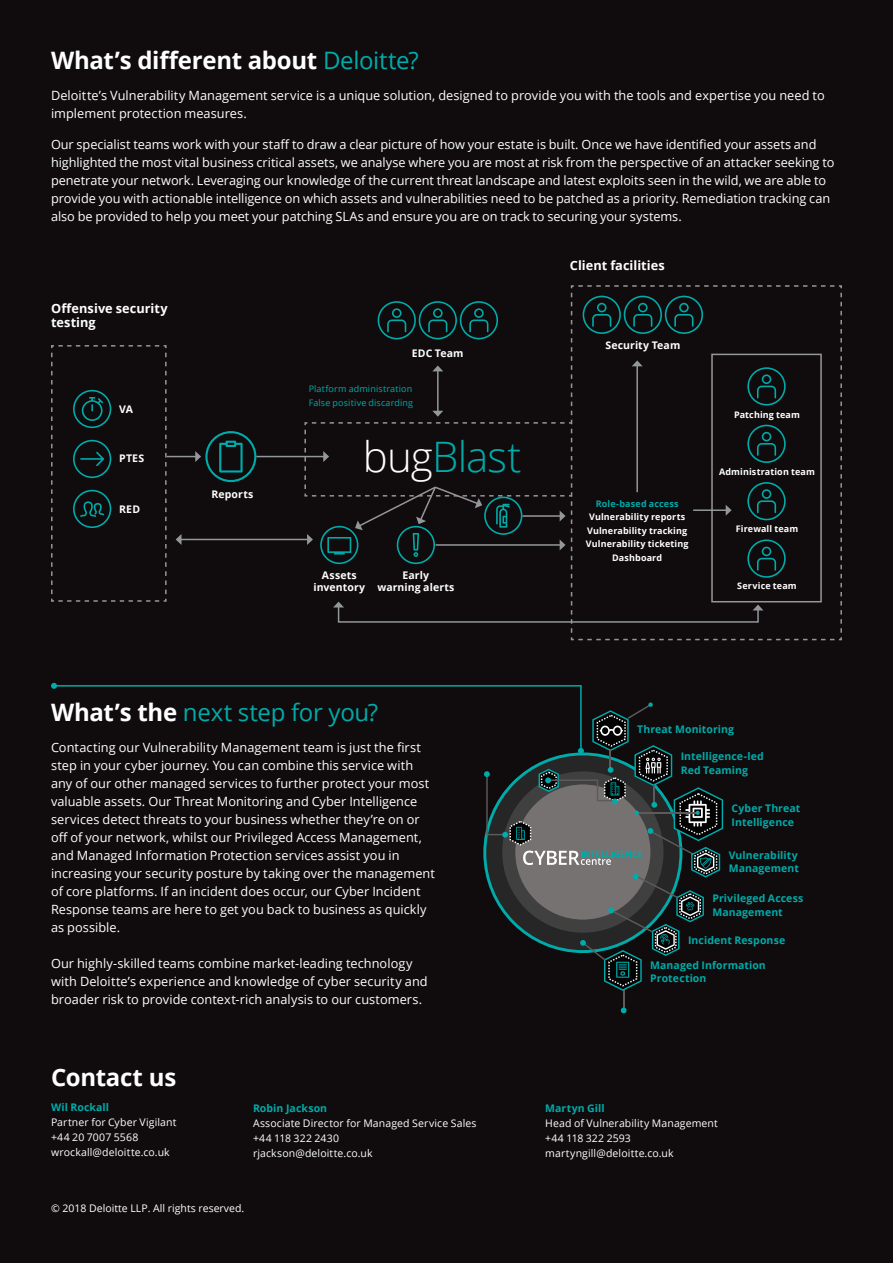
<style>
.page{position:relative;width:893px;height:1263px;background:#100c0d}
.page>*{position:absolute;margin:0;border:0;box-sizing:border-box;transform-origin:0 0}
.Body_copy__8_5_12pt{font:300 42px "Open Sans";letter-spacing:-.02em;color:#00abaa}
.Body_copy__8_5_12pt-2{font:700 24px "Open Sans";letter-spacing:-.015em;color:#fff}
.Body_copy__8_5_12pt-3{font:24px "Open Sans";letter-spacing:-.015em;color:#00abaa}
.Body_copy__8_5_12pt-4{font:12.75px/18px "Open Sans";color:#fff}
.Smaller_Text{font:700 12.75px/14.2px "Open Sans";color:#fff}
.Body_copy__8_5_12pt-5{font:10.5px/15px "Open Sans";letter-spacing:.01em;color:#fff}
.Body_copy__8_5_12pt-6{font:700 10.5px/13.5px "Open Sans";letter-spacing:.01em;color:#00abaa}
.Smaller_Text-2{font:700 10.5px/12px "Open Sans";letter-spacing:.01em;color:#fff;text-align:center}
.Boilerplate_White_Te{font:10.5px "Open Sans";color:#fff}
.Smaller_Text-3{font:700 9px/13.5px "Open Sans";letter-spacing:.015em;color:#fff;text-align:center}
.Smaller_Text-4{font:9px "Open Sans";letter-spacing:.015em;color:#00abaa}
.s1{font-weight:400;color:#00abaa}
.s2{color:#fff}
.s3{color:#00abaa}
.s4{font-weight:700;color:#fff}
</style>
<div class="page">
<hr style="left:256px;top:456px;width:68px;height:1px;background:#94979a">
<hr style="left:181px;top:539px;width:127px;height:1px;background:#94979a">
<svg style="left:51px;top:345px;width:205px;height:257px"></svg>
<svg style="left:304px;top:285px;width:538px;height:355px"></svg>
<div style="left:711px;top:354px;width:111px;height:248px;border:2px solid #94979a"></div>
<svg style="left:51px;top:683px;width:672px;height:330px"></svg>
<p class="Body_copy__8_5_12pt-2" style="left:51px;top:44px;width:369px">What’s different about <span class="s1">Deloitte?</span></p>
<p class="Body_copy__8_5_12pt-4" style="left:51px;top:86px;width:775px">Deloitte’s Vulnerability Management service is a unique solution, designed to provide you with the tools and expertise you need to implement protection measures.</p>
<p class="Body_copy__8_5_12pt-4" style="left:51px;top:135px;width:785px">Our specialist teams work with your staff to draw a clear picture of how your estate is built. Once we have identified your assets and highlighted the most vital business critical assets, we analyse where you are most at risk from the perspective of an attacker seeking to penetrate your network. Leveraging our knowledge of the current threat landscape and latest exploits seen in the wild, we are able to provide you with actionable intelligence on which assets and vulnerabilities need to be patched as a priority. Remediation tracking can also be provided to help you meet your patching SLAs and ensure you are on track to securing your systems.</p>
<p class="Smaller_Text" style="left:51px;top:301px;width:118px">Offensive security testing</p>
<p class="Smaller_Text-2" style="left:119px;top:403px;width:15px">VA</p>
<p class="Smaller_Text-2" style="left:119px;top:452px;width:27px">PTES</p>
<p class="Smaller_Text-2" style="left:119px;top:502px;width:23px">RED</p>
<p class="Smaller_Text-2" style="left:212px;top:488px;width:43px">Reports</p>
<p class="Smaller_Text-2" style="left:412px;top:347px;width:53px">EDC Team</p>
<p class="Smaller_Text-4" style="left:309px;top:383px;width:105px">Platform administration</p>
<p class="Smaller_Text-4" style="left:309px;top:397px;width:106px">False positive discarding</p>
<p class="Body_copy__8_5_12pt" style="left:363px;top:428px;width:160px"><span class="s2">bug</span>Blast</p>
<p class="Smaller_Text-2" style="left:313px;top:569px;width:53px">Assets inventory</p>
<p class="Smaller_Text-2" style="left:377px;top:569px;width:79px">Early<br>warning alerts</p>
<p class="Smaller_Text" style="left:570px;top:258px;width:96px">Client facilities</p>
<p class="Smaller_Text-2" style="left:605px;top:339px;width:76px">Security Team</p>
<p class="Smaller_Text-3" style="left:589px;top:496px;width:98px"><span class="s3">Role‑based access<br></span>Vulnerability reports</p>
<p class="Smaller_Text-3" style="left:587px;top:523px;width:102px">Vulnerability tracking</p>
<p class="Smaller_Text-3" style="left:586px;top:537px;width:104px">Vulnerability ticketing</p>
<p class="Smaller_Text-3" style="left:612px;top:550px;width:52px">Dashboard</p>
<p class="Smaller_Text-3" style="left:734px;top:408px;width:68px">Patching team</p>
<p class="Smaller_Text-3" style="left:719px;top:465px;width:97px">Administration team</p>
<p class="Smaller_Text-3" style="left:736px;top:522px;width:64px">Firewall team</p>
<p class="Smaller_Text-3" style="left:737px;top:578px;width:61px">Service team</p>
<p class="Body_copy__8_5_12pt-3" style="left:51px;top:696px;width:329px"><span class="s4">What’s the</span> next step for you?</p>
<p class="Body_copy__8_5_12pt-4" style="left:51px;top:738px;width:385px">Contacting our Vulnerability Management team is just the first step in your cyber journey. You can combine this service with any of our other managed services to further protect your most valuable assets. Our Threat Monitoring and Cyber Intelligence services detect threats to your business whether they’re on or off of your network, whilst our Privileged Access Management, and Managed Information Protection services assist you in increasing your security posture by taking over the management of core platforms. If an incident does occur, our Cyber Incident Response teams are here to get you back to business as quickly as possible.</p>
<p class="Body_copy__8_5_12pt-4" style="left:51px;top:954px;width:378px">Our highly‑skilled teams combine market‑leading technology with Deloitte’s experience and knowledge of cyber security and broader risk to provide context‑rich analysis to our customers.</p>
<p class="Body_copy__8_5_12pt-2" style="left:51px;top:1060px;width:127px">Contact us</p>
<p class="Body_copy__8_5_12pt-6" style="left:51px;top:1100px;width:60px">Wil Rockall</p>
<p class="Body_copy__8_5_12pt-5" style="left:51px;top:1115px;width:127px">Partner for Cyber Vigilant +44 20 7007 5568 wrockall@deloitte.co.uk</p>
<p class="Body_copy__8_5_12pt-6" style="left:253px;top:1101px;width:76px">Robin Jackson</p>
<p class="Body_copy__8_5_12pt-5" style="left:253px;top:1115px;width:225px">Associate Director for Managed Service Sales +44 118 322 2430<br>rjackson@deloitte.co.uk</p>
<p class="Boilerplate_White_Te" style="left:51px;top:1201px;width:195px">© 2018 Deloitte LLP. All rights reserved.</p>
<p class="Body_copy__8_5_12pt-6" style="left:637px;top:722px;width:99px">Threat Monitoring</p>
<p class="Body_copy__8_5_12pt-6" style="left:681px;top:749px;width:85px">Intelligence‑led<br>Red Teaming</p>
<p class="Body_copy__8_5_12pt-6" style="left:732px;top:801px;width:70px">Cyber Threat<br>Intelligence</p>
<p class="Body_copy__8_5_12pt-6" style="left:729px;top:848px;width:72px">Vulnerability<br>Management</p>
<p class="Body_copy__8_5_12pt-6" style="left:712px;top:891px;width:92px">Privileged Access<br>Management</p>
<p class="Body_copy__8_5_12pt-6" style="left:688px;top:933px;width:99px">Incident Response</p>
<p class="Body_copy__8_5_12pt-6" style="left:650px;top:958px;width:117px">Managed Information<br>Protection</p>
<p class="Body_copy__8_5_12pt-6" style="left:545px;top:1101px;width:61px">Martyn Gill</p>
<p class="Body_copy__8_5_12pt-5" style="left:545px;top:1115px;width:174px">Head of Vulnerability Management</p>
<p class="Body_copy__8_5_12pt-5" style="left:545px;top:1130px;width:87px">+44 118 322 2593</p>
<p class="Body_copy__8_5_12pt-5" style="left:545px;top:1145px;width:130px">martyngill@deloitte.co.uk</p>
</div>
